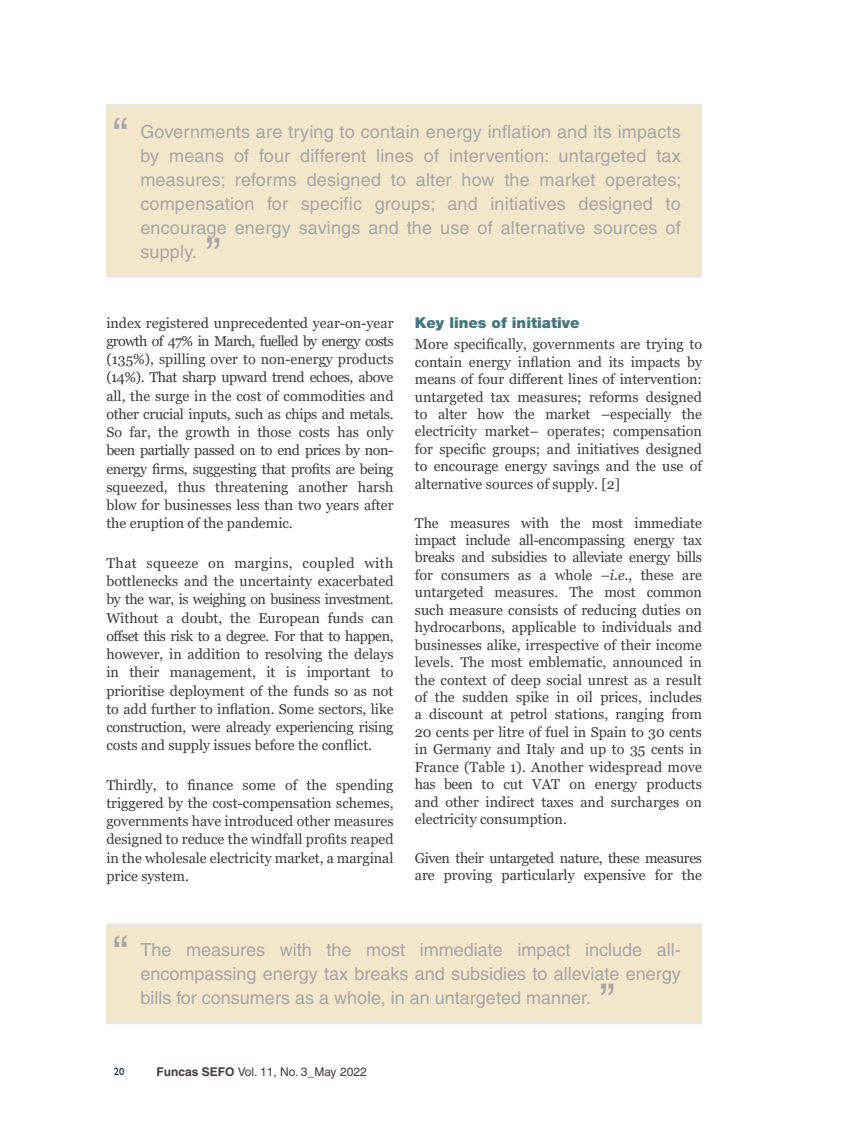
<style>
.page{position:relative;width:851px;height:1127px;background:#fff}
.page>*{position:absolute;margin:0;border:0;box-sizing:border-box;transform-origin:0 0}
.t1{font:45px "Helvetica";color:#a6a6a6}
.t2{font:18px/24px "Helvetica";color:#a6a6a6;text-align:justify}
.t3{font:900 15px "Helvetica Neue";color:#45777e}
.t4{font:14.25px/18.3px "Georgia";color:#3c3c3b;text-align:justify}
.t5{font:14.25px/17.4px "Georgia";letter-spacing:-.03em;color:#3c3c3b}
.t6{font:12px "Helvetica";color:#453a36}
.t7{font:500 10.5px "Gill Sans MT Std";color:#001d39}
.s1{font-style:italic}
.s2{font-family:"Helvetica CE";font-weight:700}
</style>
<div class="page">
<div style="left:106px;top:104px;width:596px;height:170px;background:#f3e7cb"></div>
<hr style="left:106px;top:105px;width:596px;height:3px;background:#e6e6e6">
<hr style="left:106px;top:275px;width:596px;height:3px;background:#e6e6e6">
<div style="left:106px;top:926px;width:596px;height:97px;background:#f3e7cb"></div>
<hr style="left:106px;top:923px;width:596px;height:3px;background:#e6e6e6">
<hr style="left:106px;top:1021px;width:596px;height:3px;background:#e6e6e6">
<h1 class="t1" style="left:113px;top:108px;width:16px">“</h1>
<p class="t2" style="left:140px;top:119px;width:542px">Governments are trying to contain energy inflation and its impacts by means of four different lines of intervention: untargeted tax measures; reforms designed to alter how the market operates; compensation for specific groups; and initiatives designed to encourage energy savings and the use of alternative sources of supply.</p>
<h1 class="t1" style="left:206px;top:228px;width:16px">”</h1>
<p class="t4" style="left:106px;top:314px;width:289px">index registered unprecedented year-on-year growth of 47% in March, fuelled by energy costs (135%), spilling over to non-energy products (14%). That sharp upward trend echoes, above all, the surge in the cost of commodities and other crucial inputs, such as chips and metals.<br>So far, the growth in those costs has only been partially passed on to end prices by non&shy;energy firms, suggesting that profits are being squeezed, thus threatening another harsh blow for businesses less than two years after the eruption of the pandemic.</p>
<p class="t4" style="left:106px;top:554px;width:289px">That squeeze on margins, coupled with bottlenecks and the uncertainty exacerbated by the war, is weighing on business investment.<br>Without a doubt, the European funds can offset this risk to a degree. For that to happen, however, in addition to resolving the delays in their management, it is important to prioritise deployment of the funds so as not to add further to inflation. Some sectors, like construction, were already experiencing rising costs and supply issues before the conflict.</p>
<p class="t4" style="left:106px;top:776px;width:289px">Thirdly, to finance some of the spending triggered by the cost-compensation schemes, governments have introduced other measures designed to reduce the windfall profits reaped in the wholesale electricity market, a marginal price system.</p>
<p class="t3" style="left:415px;top:313px;width:166px">Key lines of initiative</p>
<p class="t4" style="left:415px;top:336px;width:289px;line-height:17.4px">More specifically, governments are trying to contain energy inflation and its impacts by means of four different lines of intervention: untargeted tax measures; reforms designed to alter how the market –especially the electricity market– operates; compensation for specific groups; and initiatives designed to encourage energy savings and the use of alternative sources of supply. [2]</p>
<p class="t4" style="left:415px;top:514px;width:289px;line-height:17.4px">The measures with the most immediate impact include all-encompassing energy tax breaks and subsidies to alleviate energy bills for consumers as a whole –<span class="s1">i.e.,</span> these are untargeted measures. The most common such measure consists of reducing duties on hydrocarbons, applicable to individuals and businesses alike, irrespective of their income levels. The most emblematic, announced in the context of deep social unrest as a result of the sudden spike in oil prices, includes a discount at petrol stations, ranging from 20 cents per litre of fuel in Spain to 30 cents in Germany and Italy and up to 35 cents in France (Table 1). Another widespread move has been to cut VAT on energy products and other indirect taxes and surcharges on electricity consumption.</p>
<p class="t5" style="left:415px;top:849px;width:288px">Given their untargeted nature, these measures are proving particularly expensive for the</p>
<h1 class="t1" style="left:113px;top:926px;width:16px">“</h1>
<p class="t2" style="left:140px;top:938px;width:542px">The measures with the most immediate impact include all&shy;encompassing energy tax breaks and subsidies to alleviate energy bills for consumers as a whole, in an untargeted manner.</p>
<h1 class="t1" style="left:600px;top:974px;width:16px">”</h1>
<p class="t7" style="left:114px;top:1065px;width:12px">20</p>
<p class="t6" style="left:156px;top:1064px;width:212px"><span class="s2">Funcas SEFO</span> Vol. 11, No. 3_May 2022</p>
</div>
